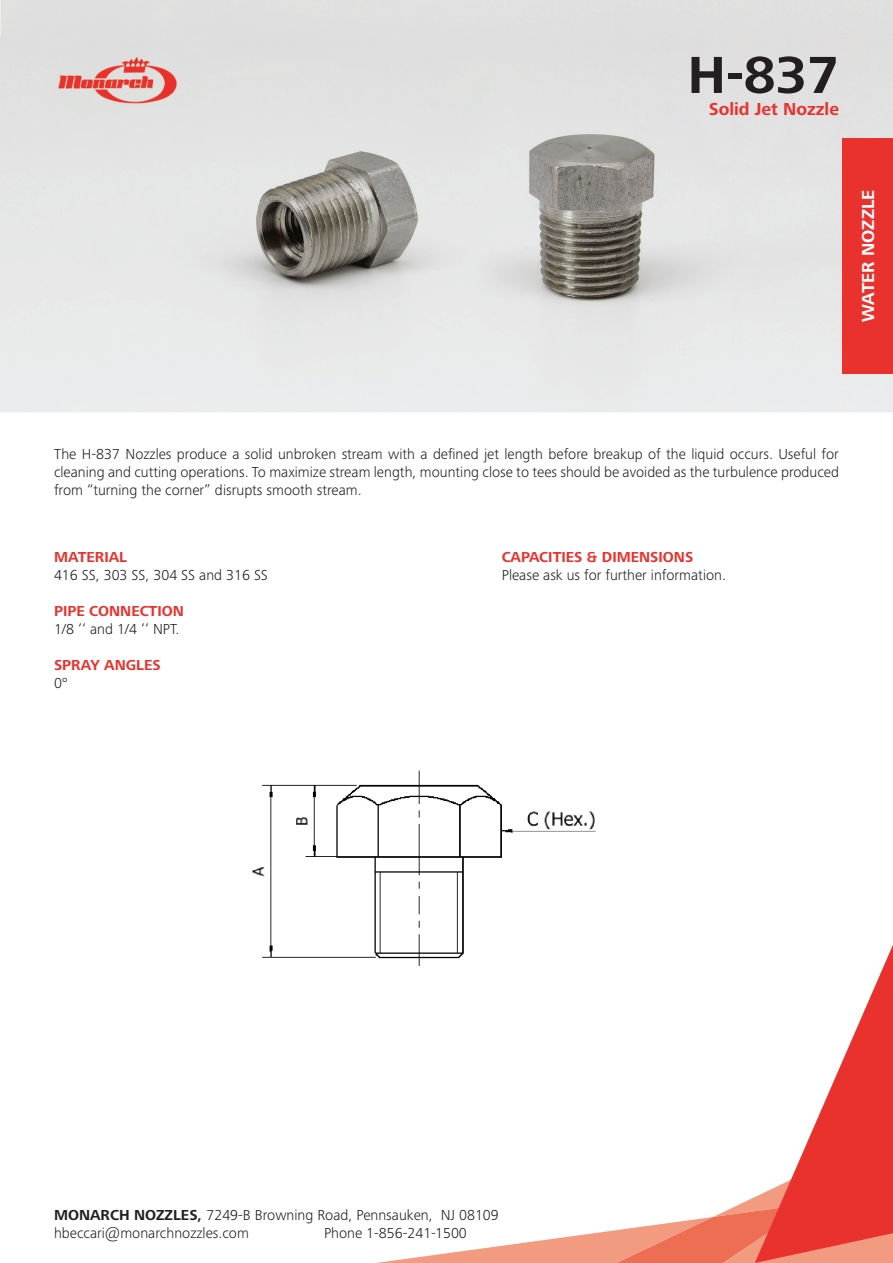
<style>
.page{position:relative;width:893px;height:1263px;background:#fff}
.page>*{position:absolute;margin:0;border:0;box-sizing:border-box;transform-origin:0 0}
.t1{font:700 54px "Hd M Frutiger Next Pro";color:#231f20}
.t2{font:700 18px "Hd M Frutiger Next Pro";color:#e9312d}
.t3{font:700 18px "Hd M Frutiger Next Pro";color:#fff}
.t4{font:300 15px/18px "Hd M Frutiger Next Pro";color:#231f20;text-align:justify}
.t5{font:700 15px "Hd M Frutiger Next Pro";color:#e9312d}
.s1{font-weight:700}
</style>
<div class="page">
<img style="left:0;top:0;width:893px;height:412px">
<img style="left:54px;top:54px;width:148px;height:52px">
<svg style="left:376px;top:945px;width:517px;height:318px"></svg>
<div style="left:842px;top:138px;width:51px;height:236px;background:#e9312d"></div>
<img style="left:252px;top:770px;width:360px;height:209px">
<h1 class="t1" style="left:688px;top:44px;width:153px">H-837</h1>
<p class="t2" style="left:709px;top:98px;width:132px">Solid Jet Nozzle</p>
<p class="t3" style="left:858px;top:322px;width:134px;rotate:-90deg">WATER NOZZLE</p>
<p class="t4" style="left:54px;top:445px;width:786px">The H-837 Nozzles produce a solid unbroken stream with a defined jet length before breakup of the liquid occurs. Useful for cleaning and cutting operations. To maximize stream length, mounting close to tees should be avoided as the turbulence produced from “turning the corner” disrupts smooth stream.</p>
<p class="t5" style="left:54px;top:549px;width:75px">MATERIAL</p>
<p class="t4" style="left:54px;top:566px;width:215px">416 SS, 303 SS, 304 SS and 316 SS</p>
<p class="t5" style="left:54px;top:603px;width:131px">PIPE CONNECTION</p>
<p class="t4" style="left:54px;top:620px;width:127px">1/8 ‘‘ and 1/4 ‘‘ NPT.</p>
<p class="t5" style="left:54px;top:657px;width:108px">SPRAY ANGLES</p>
<p class="t4" style="left:54px;top:674px;width:15px">0°</p>
<p class="t5" style="left:502px;top:549px;width:193px">CAPACITIES &amp; DIMENSIONS</p>
<p class="t4" style="left:502px;top:566px;width:226px">Please ask us for further information.</p>
<p class="t4" style="left:54px;top:1206px;width:446px"><span class="s1">MONARCH NOZZLES,</span> 7249-B Browning Road, Pennsauken, NJ 08109 hbeccari@monarchnozzles.com</p>
<p class="t4" style="left:324px;top:1224px;width:144px">Phone 1-856-241-1500</p>
</div>
